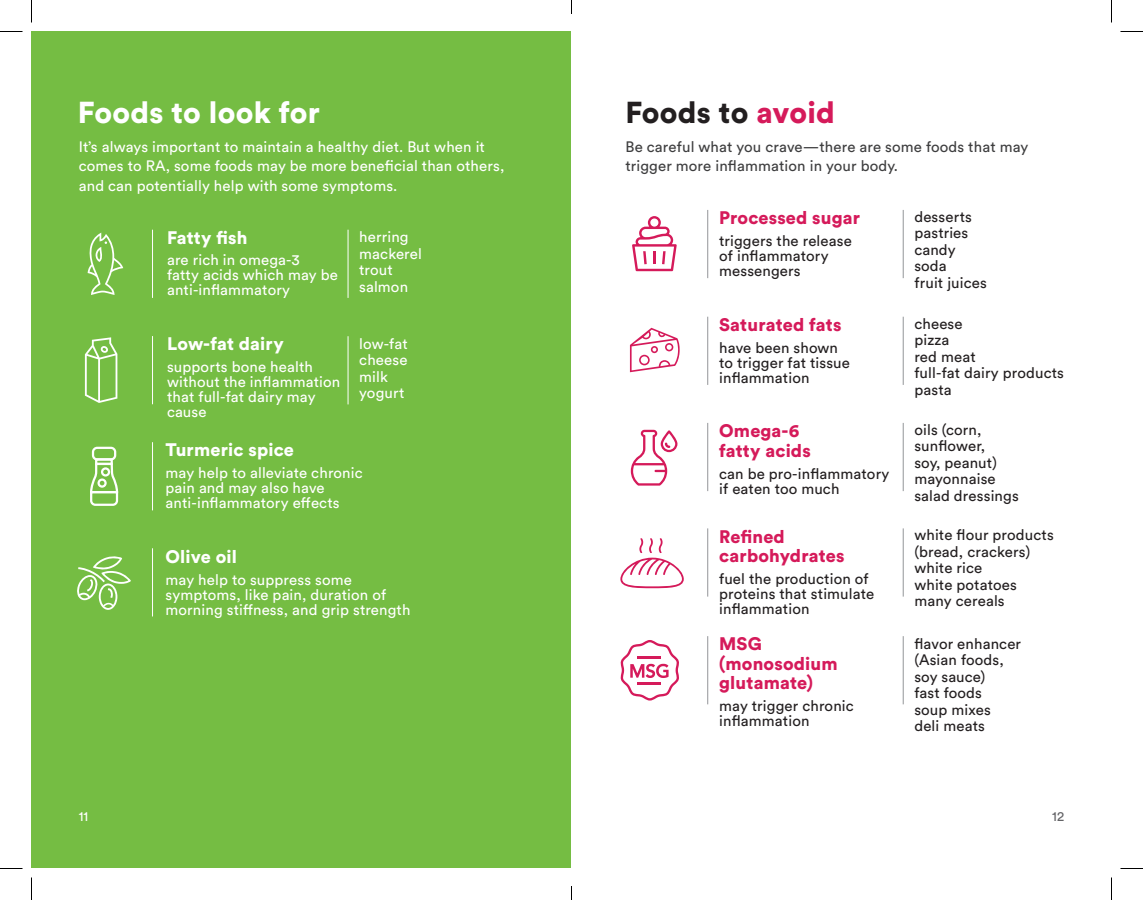
<style>
.page{position:relative;width:1143px;height:900px;background:#fff}
.page>*{position:absolute;margin:0;border:0;box-sizing:border-box;transform-origin:0 0}
.t1{font:900 30px "Circular Std";letter-spacing:.01em;color:#fff}
.t2{font:900 30px "Circular Std";letter-spacing:.01em;color:#231f20}
.t3{font:900 18px/19.5px "Circular Std";letter-spacing:.01em;color:#d51a5a}
.t4{font:900 18px "Circular Std";letter-spacing:.01em;color:#fff}
.t5{font:15px/16.5px "Circular Std";letter-spacing:.01em;color:#231f20}
.t6{font:15px/15px "Circular Std";letter-spacing:.01em;color:#fff}
.t7{font:15px/19.5px "Circular Std";letter-spacing:.01em;color:#3e3e3f}
.t8{font:13.5px "Circular Std";color:#fff}
.t9{font:13.5px "Circular Std";color:#636366}
.s1{color:#d51a5a}
</style>
<div class="page">
<div style="left:32px;top:32px;width:540px;height:836px;background:#75bd43"></div>
<svg style="left:88px;top:233px;width:35px;height:62px"></svg>
<svg style="left:85px;top:337px;width:32px;height:66px"></svg>
<svg style="left:77px;top:556px;width:54px;height:54px"></svg>
<div style="left:92px;top:447px;width:24px;height:14px;border:2px solid #fff;border-radius:4px"></div>
<div style="left:95px;top:458px;width:18px;height:7px;border:2px solid #fff"></div>
<svg style="left:90px;top:462px;width:29px;height:44px"></svg>
<div style="left:97px;top:478px;width:10px;height:10px;border:2px solid #fff;border-radius:50%"></div>
<div style="left:101px;top:467px;width:9px;height:10px;border:2px solid #fff;border-radius:50%"></div>
<svg style="left:631px;top:430px;width:46px;height:56px"></svg>
<svg style="left:620px;top:538px;width:64px;height:50px"></svg>
<svg style="left:620px;top:640px;width:59px;height:61px"></svg>
<hr style="left:637px;top:657px;width:24px;height:2px;background:#d51a5a">
<hr style="left:637px;top:682px;width:24px;height:3px;background:#d51a5a">
<svg style="left:632px;top:216px;width:45px;height:55px"></svg>
<svg style="left:630px;top:328px;width:50px;height:44px"></svg>
<hr style="left:903px;top:210px;width:1px;height:68px;background:#939598">
<hr style="left:903px;top:636px;width:1px;height:68px;background:#939598">
<hr style="left:903px;top:528px;width:1px;height:69px;background:#939598">
<hr style="left:903px;top:317px;width:1px;height:68px;background:#939598">
<hr style="left:903px;top:423px;width:1px;height:68px;background:#939598">
<hr style="left:707px;top:210px;width:1px;height:68px;background:#939598">
<hr style="left:707px;top:636px;width:1px;height:68px;background:#939598">
<hr style="left:707px;top:528px;width:1px;height:69px;background:#939598">
<hr style="left:707px;top:317px;width:1px;height:68px;background:#939598">
<hr style="left:707px;top:423px;width:1px;height:68px;background:#939598">
<hr style="left:348px;top:230px;width:1px;height:68px;background:#fff">
<hr style="left:348px;top:336px;width:1px;height:68px;background:#fff">
<hr style="left:152px;top:230px;width:1px;height:68px;background:#fff">
<hr style="left:152px;top:442px;width:1px;height:68px;background:#fff">
<hr style="left:152px;top:548px;width:1px;height:68px;background:#fff">
<hr style="left:152px;top:336px;width:1px;height:68px;background:#fff">
<svg style="left:0;top:31px;width:22px;height:1px"></svg>
<svg style="left:1120px;top:31px;width:23px;height:1px"></svg>
<svg style="left:0;top:868px;width:22px;height:1px"></svg>
<svg style="left:1120px;top:868px;width:23px;height:1px"></svg>
<svg style="left:31px;top:0;width:1px;height:22px"></svg>
<svg style="left:31px;top:878px;width:1px;height:22px"></svg>
<svg style="left:1111px;top:0;width:1px;height:22px"></svg>
<svg style="left:1111px;top:878px;width:1px;height:22px"></svg>
<svg style="left:571px;top:0;width:1px;height:14px"></svg>
<svg style="left:571px;top:886px;width:1px;height:14px"></svg>
<h1 class="t1" style="left:78px;top:93px;width:244px">Foods to look for</h1>
<p class="t6" style="left:79px;top:136px;width:427px;line-height:19.5px">It’s always important to maintain a healthy diet. But when it comes to RA, some foods may be more beneficial than others, and can potentially help with some symptoms.</p>
<p class="t4" style="left:167px;top:225px;width:82px">Fatty fish</p>
<p class="t6" style="left:167px;top:253px;width:172px">are rich in omega-3<br>fatty acids which may be anti-inflammatory</p>
<p class="t4" style="left:167px;top:332px;width:118px">Low-fat dairy</p>
<p class="t6" style="left:167px;top:359px;width:175px">supports bone health without the inflammation that full-fat dairy may cause</p>
<p class="t6" style="left:359px;top:228px;width:64px;line-height:16.5px">herring mackerel trout salmon</p>
<p class="t6" style="left:359px;top:335px;width:50px;line-height:16.5px">low-fat cheese milk yogurt</p>
<p class="t4" style="left:166px;top:438px;width:130px">Turmeric spice</p>
<p class="t6" style="left:166px;top:465px;width:199px">may help to alleviate chronic pain and may also have anti-inflammatory effects</p>
<p class="t4" style="left:166px;top:545px;width:73px">Olive oil</p>
<p class="t6" style="left:166px;top:572px;width:247px">may help to suppress some symptoms, like pain, duration of morning stiffness, and grip strength</p>
<h1 class="t2" style="left:626px;top:93px;width:211px">Foods to <span class="s1">avoid</span></h1>
<p class="t7" style="left:626px;top:136px;width:404px">Be careful what you crave—there are some foods that may trigger more inflammation in your body.</p>
<p class="t3" style="left:719px;top:208px;width:142px">Processed sugar</p>
<p class="t5" style="left:719px;top:233px;width:134px;line-height:15px">triggers the release of inflammatory messengers</p>
<p class="t5" style="left:914px;top:208px;width:74px">desserts pastries candy soda<br>fruit juices</p>
<p class="t3" style="left:719px;top:315px;width:124px">Saturated fats</p>
<p class="t5" style="left:719px;top:340px;width:132px;line-height:15px">have been shown to trigger fat tissue inflammation</p>
<p class="t3" style="left:719px;top:421px;width:93px">Omega-6 fatty acids</p>
<p class="t5" style="left:719px;top:466px;width:172px;line-height:15px">can be pro-inflammatory if eaten too much</p>
<p class="t3" style="left:719px;top:526px;width:127px">Refined carbohydrates</p>
<p class="t5" style="left:719px;top:571px;width:157px;line-height:15px">fuel the production of proteins that stimulate inflammation</p>
<p class="t3" style="left:719px;top:634px;width:120px">MSG (monosodium glutamate)</p>
<p class="t5" style="left:719px;top:698px;width:136px;line-height:15px">may trigger chronic inflammation</p>
<p class="t5" style="left:914px;top:315px;width:151px">cheese<br>pizza<br>red meat<br>full-fat dairy products pasta</p>
<p class="t5" style="left:914px;top:421px;width:106px">oils (corn, sunflower,<br>soy, peanut) mayonnaise salad dressings</p>
<p class="t5" style="left:914px;top:527px;width:141px">white flour products (bread, crackers) white rice<br>white potatoes many cereals</p>
<p class="t5" style="left:914px;top:635px;width:108px">flavor enhancer (Asian foods, soy sauce)<br>fast foods<br>soup mixes<br>deli meats</p>
<p class="t8" style="left:79px;top:808px;width:11px">11</p>
<p class="t9" style="left:1052px;top:808px;width:14px">12</p>
</div>
